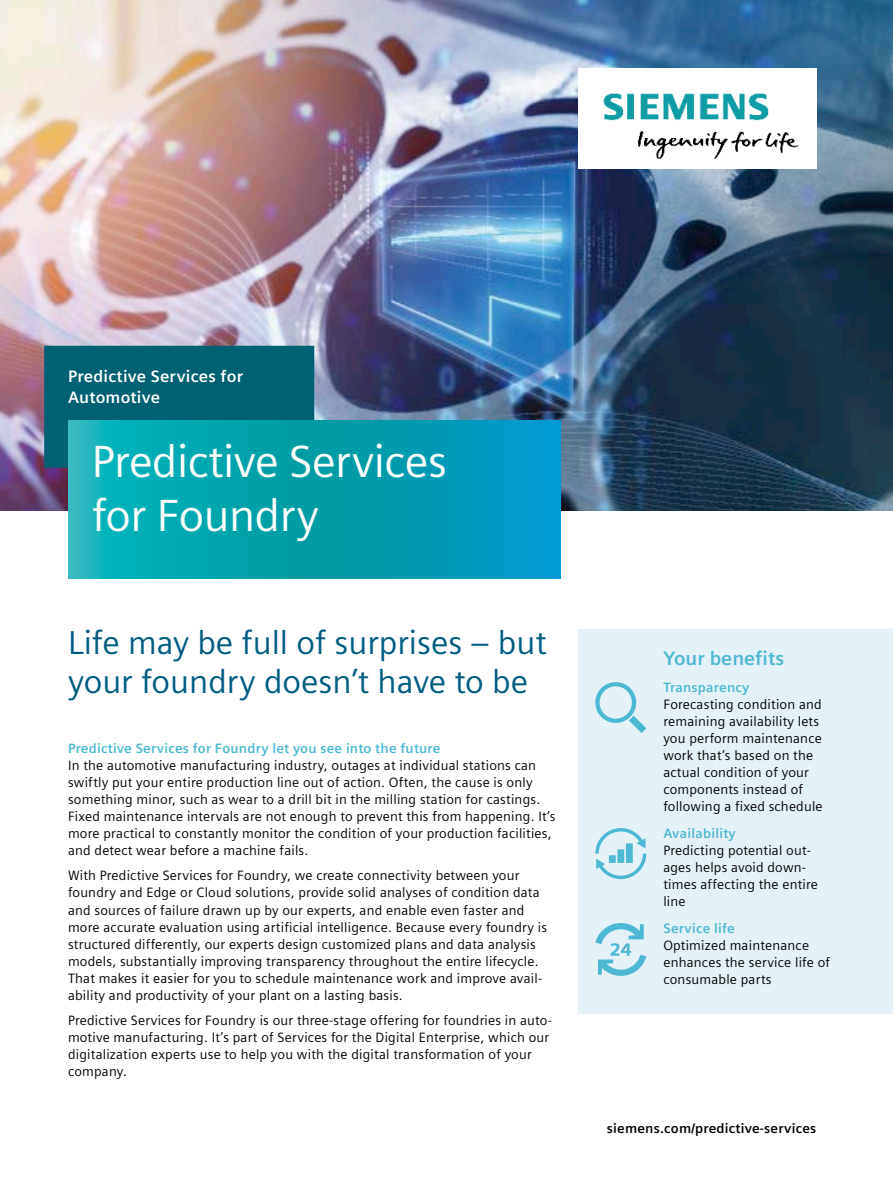
<style>
.page{position:relative;width:893px;height:1191px;background:#fff}
.page>*{position:absolute;margin:0;border:0;box-sizing:border-box;transform-origin:0 0}
.t1{font:45px/54px "Siemens Sans Global";letter-spacing:-.01em;color:#fff}
.t2{font:33px/39.6px "Siemens Sans Global";color:#005b81}
.t3{font:700 19.5px "Siemens Sans Global";color:#4cb8d3}
.t4{font:700 16.5px/21.5px "Siemens Sans Global";letter-spacing:.015em;color:#fff}
.t5{font:13.5px/17px "Siemens Sans Global";letter-spacing:.015em;color:#000}
.t6{font:700 13.5px "Siemens Sans Global";letter-spacing:.015em;color:#4cb8d3}
.t7{font:700 13.5px "Siemens Sans Global";letter-spacing:.015em;color:#000}
</style>
<div class="page">
<img style="left:0;top:0;width:893px;height:510px">
<img style="left:578px;top:68px;width:238px;height:101px">
<div style="left:578px;top:629px;width:315px;height:385px;background:#e4f1f7"></div>
<svg style="left:595px;top:682px;width:51px;height:51px"></svg>
<svg style="left:595px;top:828px;width:51px;height:51px"></svg>
<svg style="left:595px;top:923px;width:51px;height:53px"></svg>
<div style="left:44px;top:346px;width:270px;height:122px;background:#006174"></div>
<svg style="left:68px;top:420px;width:492px;height:158px;background:#02a1b4"></svg>
<p class="t4" style="left:68px;top:365px;width:176px">Predictive Services for<br>Automotive</p>
<h1 class="t1" style="left:92px;top:436px;width:357px">Predictive Services for Foundry</h1>
<h2 class="t2" style="left:68px;top:624px;width:480px">Life may be full of surprises – but your foundry doesn’t have to be</h2>
<p class="t6" style="left:68px;top:740px;width:374px">Predictive Services for Foundry let you see into the future</p>
<p class="t5" style="left:68px;top:757px;width:489px">In the automotive manufacturing industry, outages at individual stations can swiftly put your entire production line out of action. Often, the cause is only something minor, such as wear to a drill bit in the milling station for castings.<br>Fixed maintenance intervals are not enough to prevent this from happening. It’s more practical to constantly monitor the condition of your production facilities, and detect wear before a machine fails.</p>
<p class="t5" style="left:68px;top:868px;width:481px">With Predictive Services for Foundry, we create connectivity between your foundry and Edge or Cloud solutions, provide solid analyses of condition data and sources of failure drawn up by our experts, and enable even faster and more accurate evaluation using artificial intelligence. Because every foundry is structured differently, our experts design customized plans and data analysis models, substantially improving transparency throughout the entire lifecycle.<br>That makes it easier for you to schedule maintenance work and improve avail&shy;ability and productivity of your plant on a lasting basis.</p>
<p class="t5" style="left:68px;top:1012px;width:485px">Predictive Services for Foundry is our three-stage offering for foundries in auto&shy;motive manufacturing. It’s part of Services for the Digital Enterprise, which our digitalization experts use to help you with the digital transformation of your company.</p>
<h3 class="t3" style="left:663px;top:647px;width:122px">Your benefits</h3>
<p class="t6" style="left:663px;top:679px;width:88px">Transparency</p>
<p class="t5" style="left:663px;top:696px;width:161px">Forecasting condition and remaining availability lets you perform maintenance work that’s based on the actual condition of your components instead of following a fixed schedule</p>
<p class="t6" style="left:663px;top:825px;width:74px">Availability</p>
<p class="t5" style="left:663px;top:842px;width:156px">Predicting potential out&shy;ages helps avoid down&shy;times affecting the entire line</p>
<p class="t6" style="left:663px;top:920px;width:73px">Service life</p>
<p class="t5" style="left:663px;top:937px;width:168px">Optimized maintenance enhances the service life of consumable parts</p>
<p class="t7" style="left:607px;top:1120px;width:211px">siemens.com/predictive-services</p>
</div>
